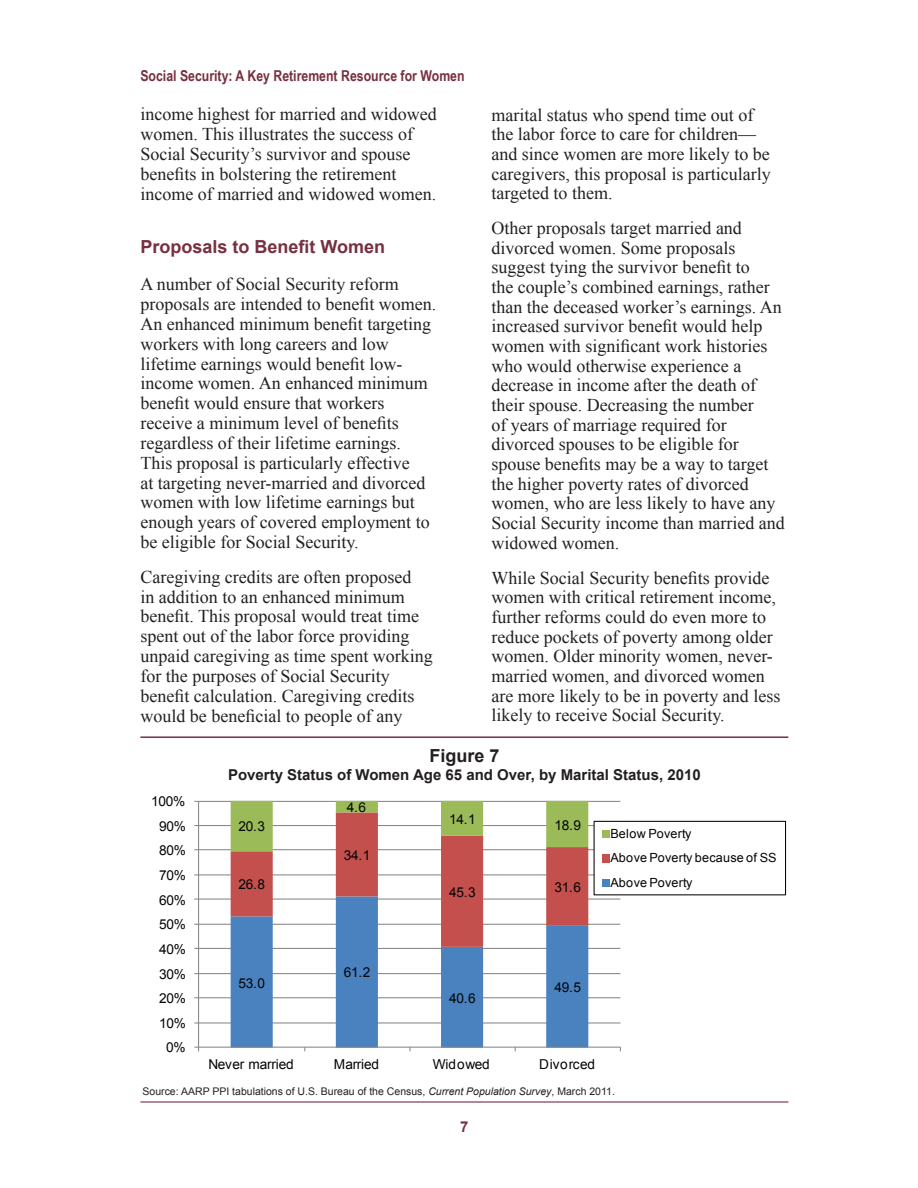
<style>
.page{position:relative;width:918px;height:1188px;background:#fff}
.page>*{position:absolute;margin:0;border:0;box-sizing:border-box;transform-origin:0 0}
.Body{font:18px/19.6px "Times New Roman";color:#231f20}
.Heading1{font:700 18px "Arial";color:#773040}
.t1{font:700 18px "Arial";color:#231f20}
.CaptionTitle2{font:700 15px "Arial";color:#231f20}
.t2{font:700 15px "Arial Narrow";color:#773040}
.t3{font:700 15px "Arial";color:#773040}
.t4{font:13.65px "Arial";letter-spacing:-.02em;color:#040503}
.t5{font:13.65px "Arial";letter-spacing:.04em;color:#040503}
.t6{font:12.6px/24.5px "Arial";color:#040503}
.TableSourceLast{font:10.5px "Arial";color:#231f20}
.s1{font-style:italic}
</style>
<div class="page">
<hr style="left:140px;top:736px;width:648px;height:2px;background:#773040">
<hr style="left:140px;top:1101px;width:648px;height:2px;background:#773040">
<hr style="left:199px;top:1022px;width:421px;height:2px;background:#868686">
<hr style="left:199px;top:997px;width:421px;height:1px;background:#868686">
<hr style="left:199px;top:973px;width:421px;height:1px;background:#868686">
<hr style="left:199px;top:948px;width:421px;height:1px;background:#868686">
<hr style="left:199px;top:924px;width:421px;height:1px;background:#868686">
<hr style="left:199px;top:899px;width:421px;height:1px;background:#868686">
<hr style="left:199px;top:874px;width:421px;height:1px;background:#868686">
<hr style="left:199px;top:849px;width:421px;height:1px;background:#868686">
<hr style="left:199px;top:825px;width:421px;height:1px;background:#868686">
<hr style="left:199px;top:801px;width:421px;height:1px;background:#868686">
<svg style="left:231px;top:947px;width:357px;height:100px"></svg>
<svg style="left:231px;top:851px;width:357px;height:96px"></svg>
<svg style="left:231px;top:801px;width:357px;height:50px"></svg>
<hr style="left:198px;top:801px;width:1px;height:246px;background:#868686">
<hr style="left:199px;top:1047px;width:421px;height:1px;background:#868686">
<div style="left:594px;top:821px;width:193px;height:75px;background:#fff"></div>
<div style="left:594px;top:821px;width:192px;height:74px;border:1px solid #040503"></div>
<div style="left:602px;top:830px;width:7px;height:8px;background:#9abb58"></div>
<div style="left:602px;top:854px;width:7px;height:9px;background:#c3504d"></div>
<div style="left:602px;top:880px;width:7px;height:7px;background:#4a81bf"></div>
<p class="t2" style="left:140px;top:64px;width:326px">Social Security: A Key Retirement Resource for Women</p>
<p class="Body" style="left:140px;top:104px;width:298px">income highest for married and widowed women. This illustrates the success of Social Security’s survivor and spouse benefits in bolstering the retirement income of married and widowed women.</p>
<p class="Heading1" style="left:140px;top:234px;width:246px">Proposals to Benefit Women</p>
<p class="Body" style="left:140px;top:274px;width:297px">A number of Social Security reform proposals are intended to benefit women.<br>An enhanced minimum benefit targeting workers with long careers and low lifetime earnings would benefit low&shy;income women. An enhanced minimum benefit would ensure that workers receive a minimum level of benefits regardless of their lifetime earnings.<br>This proposal is particularly effective<br>at targeting never-married and divorced women with low lifetime earnings but enough years of covered employment to be eligible for Social Security.</p>
<p class="Body" style="left:140px;top:567px;width:294px">Caregiving credits are often proposed<br>in addition to an enhanced minimum benefit. This proposal would treat time spent out of the labor force providing unpaid caregiving as time spent working for the purposes of Social Security benefit calculation. Caregiving credits would be beneficial to people of any</p>
<p class="Body" style="left:491px;top:105px;width:281px">marital status who spend time out of the labor force to care for children— and since women are more likely to be caregivers, this proposal is particularly targeted to them.</p>
<p class="Body" style="left:491px;top:218px;width:295px">Other proposals target married and divorced women. Some proposals suggest tying the survivor benefit to<br>the couple’s combined earnings, rather than the deceased worker’s earnings. An increased survivor benefit would help women with significant work histories who would otherwise experience a decrease in income after the death of their spouse. Decreasing the number<br>of years of marriage required for divorced spouses to be eligible for spouse benefits may be a way to target the higher poverty rates of divorced women, who are less likely to have any Social Security income than married and widowed women.</p>
<p class="Body" style="left:491px;top:567px;width:290px">While Social Security benefits provide women with critical retirement income, further reforms could do even more to reduce pockets of poverty among older women. Older minority women, never&shy;married women, and divorced women are more likely to be in poverty and less likely to receive Social Security.</p>
<p class="t1" style="left:429px;top:743px;width:72px">Figure 7</p>
<p class="CaptionTitle2" style="left:228px;top:764px;width:474px">Poverty Status of Women Age 65 and Over, by Marital Status, 2010</p>
<p class="t4" style="left:151px;top:792px;width:36px">100%</p>
<p class="t4" style="left:159px;top:817px;width:28px">90%</p>
<p class="t4" style="left:159px;top:842px;width:28px">80%</p>
<p class="t4" style="left:159px;top:866px;width:28px">70%</p>
<p class="t4" style="left:159px;top:891px;width:28px">60%</p>
<p class="t4" style="left:159px;top:916px;width:28px">50%</p>
<p class="t4" style="left:159px;top:940px;width:28px">40%</p>
<p class="t4" style="left:159px;top:965px;width:28px">30%</p>
<p class="t4" style="left:159px;top:989px;width:28px">20%</p>
<p class="t4" style="left:159px;top:1014px;width:28px">10%</p>
<p class="t4" style="left:166px;top:1039px;width:21px">0%</p>
<p class="t4" style="left:238px;top:818px;width:28px">20.3</p>
<p class="t4" style="left:238px;top:876px;width:28px">26.8</p>
<p class="t4" style="left:347px;top:798px;width:21px">4.6</p>
<p class="t4" style="left:344px;top:846px;width:28px">34.1</p>
<p class="t4" style="left:449px;top:810px;width:28px">14.1</p>
<p class="t4" style="left:555px;top:816px;width:28px">18.9</p>
<p class="t4" style="left:449px;top:883px;width:28px">45.3</p>
<p class="t4" style="left:555px;top:878px;width:28px">31.6</p>
<p class="t6" style="left:611px;top:821px;width:168px">Below Poverty<br>Above Poverty because of SS<br>Above Poverty</p>
<p class="t4" style="left:238px;top:974px;width:28px">53.0</p>
<p class="t4" style="left:344px;top:964px;width:28px">61.2</p>
<p class="t4" style="left:449px;top:989px;width:28px">40.6</p>
<p class="t4" style="left:555px;top:978px;width:28px">49.5</p>
<p class="t4" style="left:208px;top:1056px;width:87px">Never married</p>
<p class="t4" style="left:334px;top:1056px;width:47px">Married</p>
<p class="t4" style="left:433px;top:1056px;width:59px">Widowed</p>
<p class="t5" style="left:539px;top:1056px;width:57px">Divorced</p>
<p class="TableSourceLast" style="left:143px;top:1085px;width:474px">Source: AARP PPI tabulations of U.S. Bureau of the Census, <span class="s1">Current Population Survey</span>, March 2011.</p>
<p class="t3" style="left:460px;top:1117px;width:10px">7</p>
</div>
